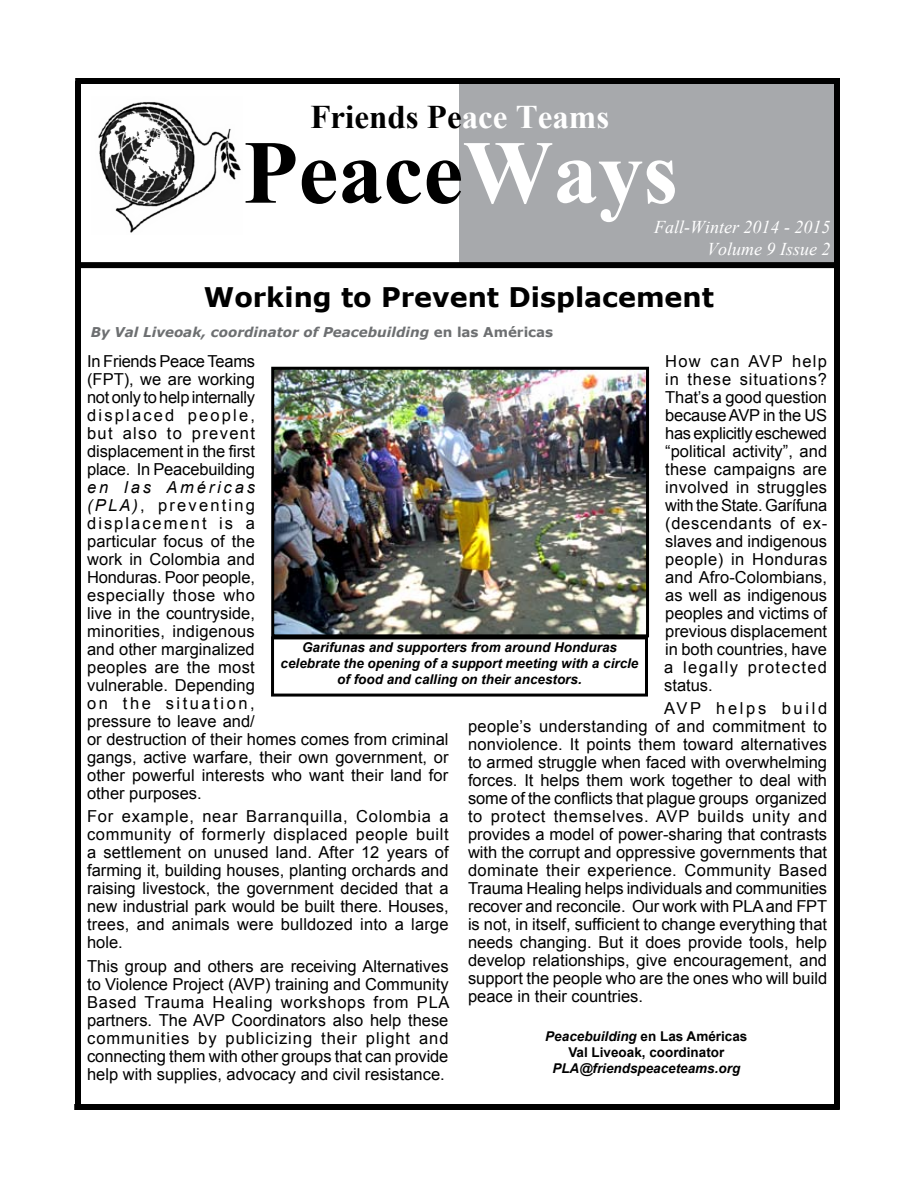
<style>
.page{position:relative;width:918px;height:1188px;background:#fff}
.page>*{position:absolute;margin:0;border:0;box-sizing:border-box;transform-origin:0 0}
.t1{font:700 90px "Times New Roman";color:#000}
.t2{font:700 33px "Times New Roman";color:#000}
.t3{font:700 27px "Verdana";color:#000}
.t4{font:italic 18px/21.6px "Times New Roman";color:#fff;text-align:right}
.t5{font:16.5px/18px "Arial";color:#000;text-align:justify}
.t6{font:italic 700 13.5px/15.8px "Arial";color:#000;text-align:center}
.t7{font:italic 700 13.5px "Verdana";color:#6d6f71}
.t8{font:700 13.5px/15.8px "Arial";color:#000;text-align:center}
.s1{color:#fff}
.s2{font-style:normal}
.s3{font-style:italic}
</style>
<div class="page">
<div style="left:459px;top:81px;width:378px;height:182px;background:#a7a9ac"></div>
<div style="left:77px;top:262px;width:760px;height:6px;background:#000"></div>
<img style="left:98px;top:102px;width:143px;height:131px">
<div style="left:75px;top:78px;width:762px;height:6px;background:#000"></div>
<div style="left:834px;top:78px;width:6px;height:1032px;background:#000"></div>
<div style="left:74px;top:1104px;width:766px;height:6px;background:#000"></div>
<div style="left:75px;top:81px;width:6px;height:1026px;background:#000"></div>
<img style="left:275px;top:371px;width:370px;height:262px">
<div style="left:271px;top:367px;width:378px;height:270px;border:3px solid #000"></div>
<div style="left:271px;top:636px;width:377px;height:61px;border:3px solid #000"></div>
<h2 class="t2" style="left:310px;top:94px;width:300px">Friends Pe<span class="s1">ace Teams</span></h2>
<h1 class="t1" style="left:243px;top:110px;width:436px">Peace<span class="s1">Ways</span></h1>
<p class="t4" style="left:654px;top:216px;width:178px">Fall-Winter 2014 - 2015<br>Volume 9 Issue 2</p>
<h3 class="t3" style="left:204px;top:279px;width:512px">Working to Prevent Displacement</h3>
<p class="t7" style="left:91px;top:324px;width:464px">By Val Liveoak, coordinator of Peacebuilding <span class="s2">en las Américas</span></p>
<p class="t5" style="left:87px;top:352px;width:169px">In Friends Peace Teams (FPT), we are working not only to help internally displaced people, but also to prevent displacement in the first place. In Peacebuilding</p>
<p class="t5" style="left:87px;top:478px;width:363px;text-align:left"><span class="s3">en las Américas<br>(PLA)</span>, preventing<br>displacement is a<br>particular focus of the<br>work in Colombia and<br>Honduras. Poor people,<br>especially those who<br>live in the countryside,<br>minorities, indigenous<br>and other marginalized<br>peoples are the most<br>vulnerable. Depending<br>on the situation,<br>pressure to leave and/<br>or destruction of their homes comes from criminal gangs, active warfare, their own government, or other powerful interests who want their land for other purposes.</p>
<p class="t5" style="left:87px;top:808px;width:363px">For example, near Barranquilla, Colombia a community of formerly displaced people built a settlement on unused land. After 12 years of farming it, building houses, planting orchards and raising livestock, the government decided that a new industrial park would be built there. Houses, trees, and animals were bulldozed into a large hole.</p>
<p class="t5" style="left:87px;top:957px;width:364px">This group and others are receiving Alternatives to Violence Project (AVP) training and Community Based Trauma Healing workshops from PLA partners. The AVP Coordinators also help these communities by publicizing their plight and connecting them with other groups that can provide help with supplies, advocacy and civil resistance.</p>
<p class="t5" style="left:664px;top:352px;width:165px">How can AVP help in these situations?<br>That’s a good question because AVP in the US has explicitly eschewed “political activity”, and these campaigns are involved in struggles with the State. Garífuna (descendants of ex&shy;slaves and indigenous people) in Honduras and Afro-Colombians, as well as indigenous peoples and victims of previous displacement in both countries, have a legally protected status.</p>
<p class="t5" style="left:468px;top:700px;width:361px;text-indent:196px">AVP helps build people’s understanding of and commitment to nonviolence. It points them toward alternatives to armed struggle when faced with overwhelming forces. It helps them work together to deal with some of the conflicts that plague groups organized to protect themselves. AVP builds unity and provides a model of power-sharing that contrasts with the corrupt and oppressive governments that dominate their experience. Community Based Trauma Healing helps individuals and communities recover and reconcile. Our work with PLA and FPT is not, in itself, sufficient to change everything that needs changing. But it does provide tools, help develop relationships, give encouragement, and support the people who are the ones who will build peace in their countries.</p>
<p class="t6" style="left:281px;top:640px;width:359px">Garifunas and supporters from around Honduras celebrate the opening of a support meeting with a circle of food and calling on their ancestors.</p>
<p class="t8" style="left:545px;top:1029px;width:204px"><span class="s3">Peacebuilding</span> en Las Américas<br>Val Liveoak, coordinator</p>
<p class="t6" style="left:552px;top:1061px;width:189px">PLA@friendspeaceteams.org</p>
</div>
